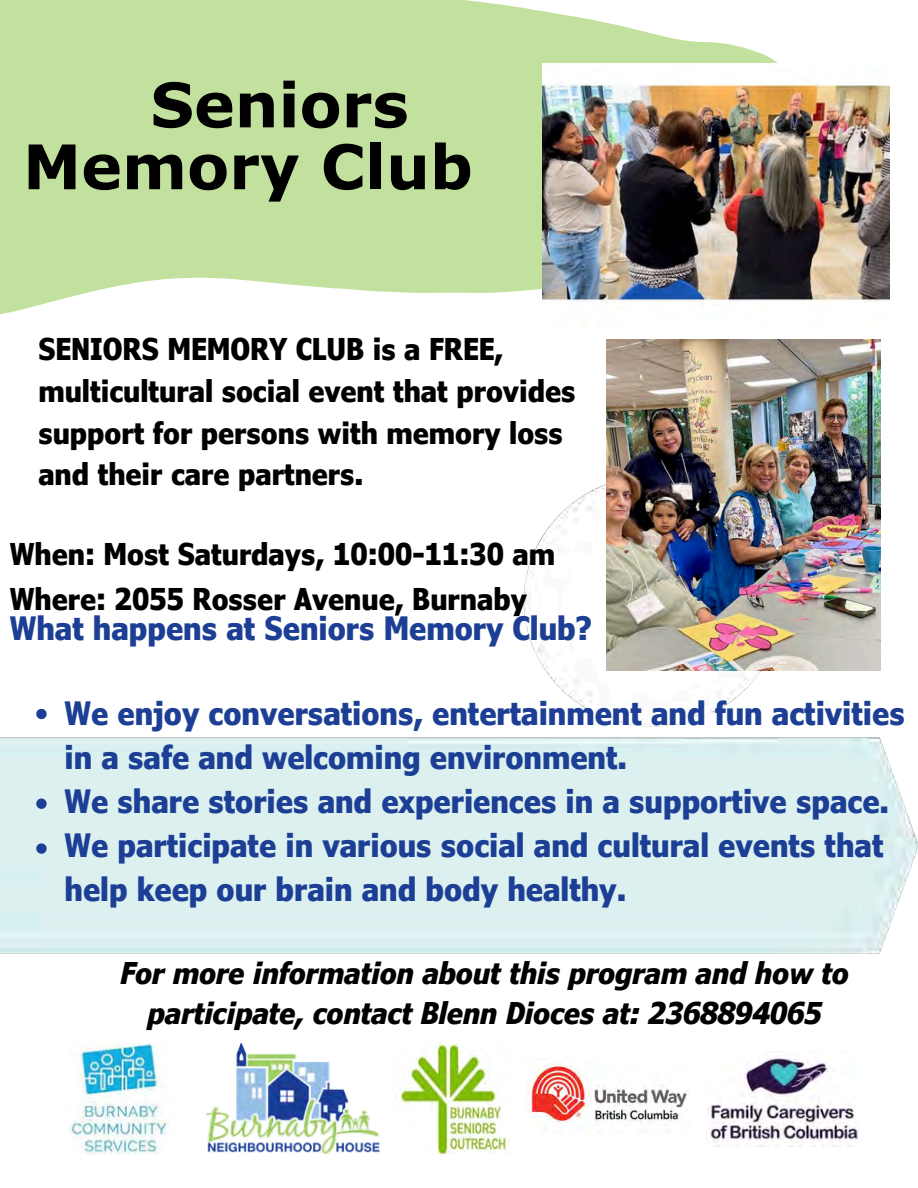
<style>
.page{position:relative;width:918px;height:1188px;background:#fff}
.page>*{position:absolute;margin:0;border:0;box-sizing:border-box;transform-origin:0 0}
.t1{font:700 61.5px "Verdana Pro";color:#000}
.t2{font:700 condensed 32.25px/43.8px "Verdana Pro";color:#1c3f95}
.t3{font:700 condensed 30px/41.7px "Verdana Pro";color:#000}
.t4{font:italic 700 condensed 30px/40.5px "Verdana Pro";color:#000;text-align:center}
</style>
<div class="page">
<svg style="left:0;top:0;width:778px;height:314px;background:#c9e4a9"></svg>
<img style="left:0;top:469px;width:918px;height:485px">
<img style="left:206px;top:1043px;width:173px;height:111px">
<img style="left:69px;top:1043px;width:99px;height:112px">
<img style="left:396px;top:1044px;width:113px;height:111px">
<img style="left:526px;top:1059px;width:163px;height:70px">
<img style="left:706px;top:1051px;width:152px;height:96px">
<img style="left:542px;top:64px;width:348px;height:250px">
<img style="left:607px;top:339px;width:273px;height:331px">
<svg style="left:36px;top:709px;width:11px;height:10px"></svg>
<svg style="left:36px;top:799px;width:11px;height:10px"></svg>
<svg style="left:36px;top:843px;width:11px;height:11px"></svg>
<p class="t1" style="left:150px;top:66px;width:260px">Seniors</p>
<p class="t1" style="left:23px;top:127px;width:451px">Memory Club</p>
<p class="t3" style="left:38px;top:328px;width:539px">SENIORS MEMORY CLUB is a FREE, multicultural social event that provides support for persons with memory loss and their care partners.</p>
<h1 class="t3" style="left:10px;top:533px;width:547px">When: Most Saturdays, 10:00-11:30 am</h1>
<h1 class="t3" style="left:10px;top:578px;width:519px">Where: 2055 Rosser Avenue, Burnaby</h1>
<p class="t2" style="left:10px;top:605px;width:584px">What happens at Seniors Memory Club?</p>
<p class="t2" style="left:65px;top:690px;width:842px">We enjoy conversations, entertainment and fun activities in a safe and welcoming environment.<br>We share stories and experiences in a supportive space.<br>We participate in various social and cultural events that help keep our brain and body healthy.</p>
<p class="t4" style="left:121px;top:952px;width:730px">For more information about this program and how to participate, contact Blenn Dioces at: 2368894065</p>
</div>
